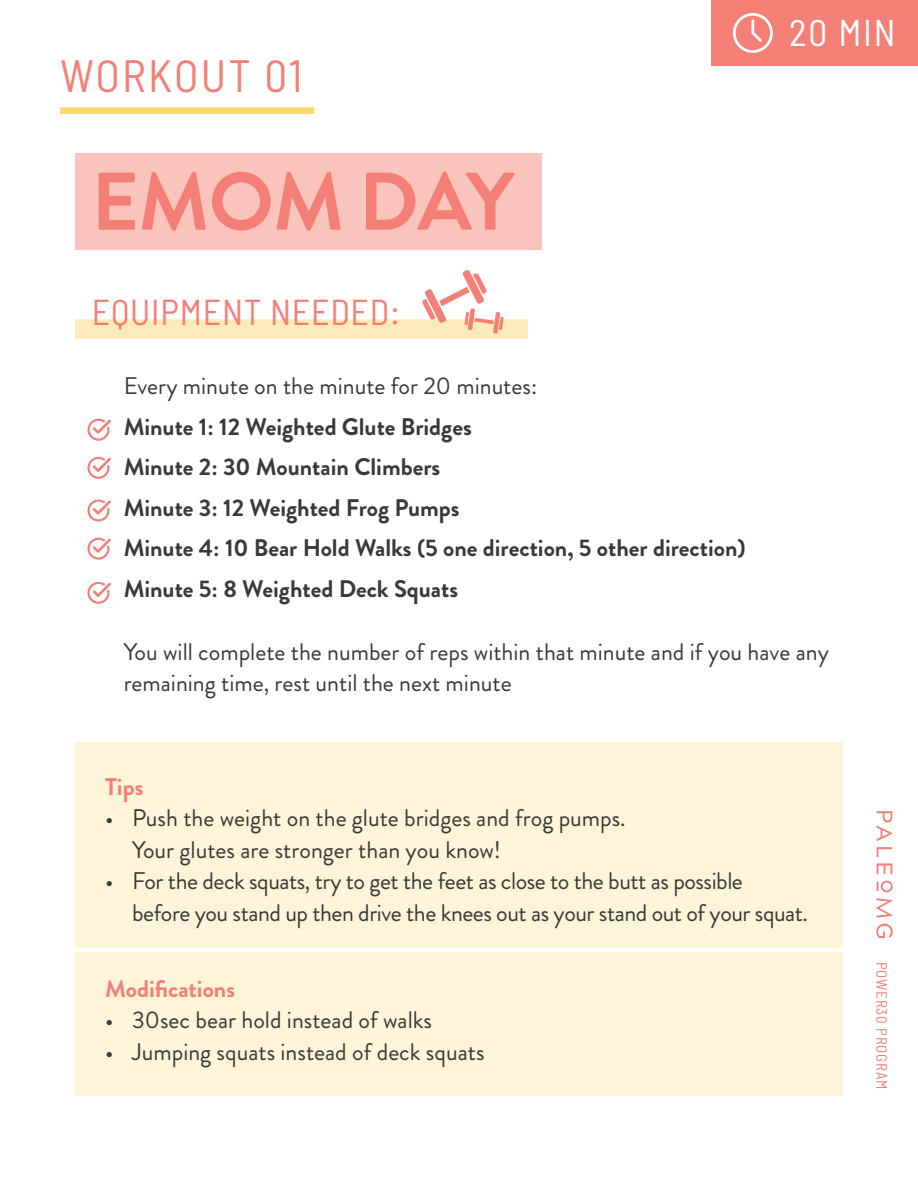
<style>
.page{position:relative;width:918px;height:1188px;background:#fff}
.page>*{position:absolute;margin:0;border:0;box-sizing:border-box;transform-origin:0 0}
.t1{font:700 81.6px "Brandon Grotesque";letter-spacing:-.01em;color:#f47f76}
.t2{font:semi-condensed 45.15px "Barlow";letter-spacing:.05em;color:#f47f76}
.t3{font:semi-condensed 37.35px "Barlow";color:#fff}
.t4{font:semi-condensed 36px "Barlow";letter-spacing:.02em;color:#f47f76}
.t5{font:24px/31.5px "Brandon Grotesque";color:#373b37}
.t6{font:700 24px/40.5px "Brandon Grotesque";color:#373b37}
.t7{font:24px/31.5px "Brandon Grotesque";letter-spacing:-.02em;color:#373b37}
.t8{font:700 24px "Brandon Grotesque";color:#f47f76}
.t9{font:semi-condensed 15px "Barlow";letter-spacing:.05em;color:#f47f76}
</style>
<div class="page">
<div style="left:75px;top:742px;width:767px;height:353px;background:#fdf4d9"></div>
<svg style="left:877px;top:811px;width:16px;height:30px"></svg>
<svg style="left:877px;top:847px;width:15px;height:10px"></svg>
<svg style="left:877px;top:863px;width:15px;height:11px"></svg>
<svg style="left:876px;top:898px;width:17px;height:20px"></svg>
<svg style="left:876px;top:924px;width:17px;height:14px"></svg>
<svg style="left:877px;top:881px;width:16px;height:11px"></svg>
<div style="left:75px;top:153px;width:466px;height:96px;background:#fac4bc"></div>
<div style="left:75px;top:319px;width:453px;height:20px;background:#fcebb8"></div>
<svg style="left:87px;top:419px;width:24px;height:22px"></svg>
<svg style="left:87px;top:582px;width:24px;height:22px"></svg>
<svg style="left:87px;top:499px;width:24px;height:23px"></svg>
<svg style="left:87px;top:457px;width:24px;height:22px"></svg>
<svg style="left:87px;top:538px;width:24px;height:22px"></svg>
<div style="left:60px;top:107px;width:254px;height:7px;background:#fad872"></div>
<svg style="left:422px;top:270px;width:82px;height:64px"></svg>
<div style="left:712px;top:0;width:206px;height:66px;background:#f47f76"></div>
<svg style="left:733px;top:13px;width:40px;height:40px"></svg>
<div style="left:66px;top:947px;width:785px;height:5px;background:#fff"></div>
<h2 class="t2" style="left:60px;top:44px;width:244px">WORKOUT 01</h2>
<h1 class="t1" style="left:91px;top:145px;width:425px">EMOM DAY</h1>
<h3 class="t4" style="left:92px;top:286px;width:310px">EQUIPMENT NEEDED:</h3>
<h3 class="t3" style="left:789px;top:6px;width:108px">20 MIN</h3>
<p class="t5" style="left:124px;top:371px;width:415px">Every minute on the minute for 20 minutes:</p>
<p class="t6" style="left:124px;top:407px;width:624px">Minute 1: 12 Weighted Glute Bridges<br>Minute 2: 30 Mountain Climbers<br>Minute 3: 12 Weighted Frog Pumps<br>Minute 4: 10 Bear Hold Walks (5 one direction, 5 other direction)<br>Minute 5: 8 Weighted Deck Squats</p>
<p class="t5" style="left:124px;top:636px;width:707px">You will complete the number of reps within that minute and if you have any remaining time, rest until the next minute</p>
<p class="t8" style="left:105px;top:770px;width:40px">Tips</p>
<p class="t5" style="left:132px;top:803px;width:495px;text-indent:-27px">• Push the weight on the glute bridges and frog pumps.<br>Your glutes are stronger than you know!</p>
<p class="t7" style="left:132px;top:865px;width:677px;text-indent:-27px">• For the deck squats, try to get the feet as close to the butt as possible<br>before you stand up then drive the knees out as your stand out of your squat.</p>
<p class="t8" style="left:105px;top:972px;width:131px">Modifications</p>
<p class="t5" style="left:105px;top:1005px;width:329px">• 30sec bear hold instead of walks</p>
<p class="t5" style="left:105px;top:1036px;width:381px">• Jumping squats instead of deck squats</p>
<p class="t9" style="left:893px;top:962px;width:129px;rotate:90deg">POWER30 PROGRAM</p>
</div>
